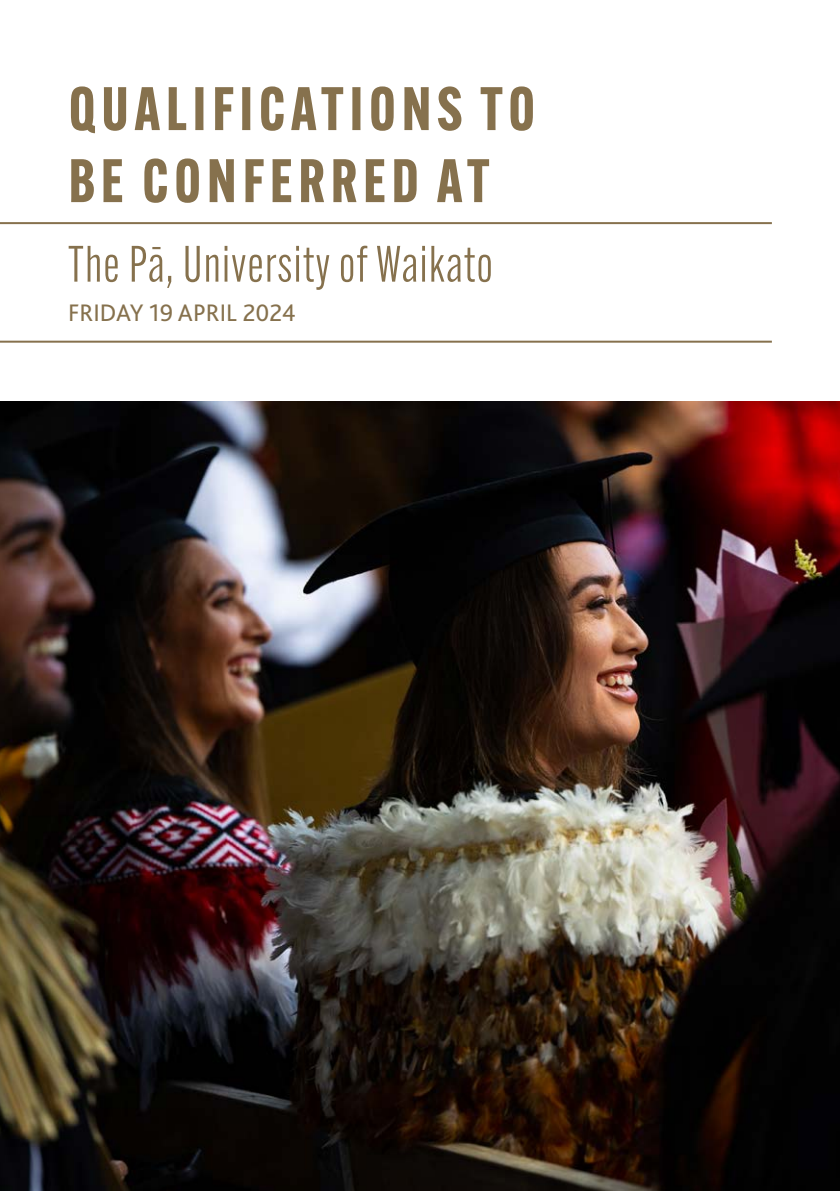
<style>
.page{position:relative;width:840px;height:1191px;background:#fff}
.page>*{position:absolute;margin:0;border:0;box-sizing:border-box;transform-origin:0 0}
.t1{font:700 60px/72px "Alternate Gothic Cond ATF";letter-spacing:.1em;color:#86714d}
.t2{font:50px "Alternate Gothic Cond ATF";letter-spacing:.03em;color:#86714d}
.t3{font:25px "Bliss Pro";color:#86714d}
</style>
<div class="page">
<img style="left:0;top:402px;width:839px;height:789px">
<hr style="left:0;top:222px;width:771px;height:2px;background:#86714d">
<hr style="left:0;top:341px;width:771px;height:2px;background:#86714d">
<h1 class="t1" style="left:69px;top:72px;width:467px">QUALIFICATIONS TO<br>BE CONFERRED AT</h1>
<h1 class="t2" style="left:68px;top:234px;width:426px">The Pā, University of Waikato</h1>
<h1 class="t3" style="left:68px;top:297px;width:229px">FRIDAY 19 APRIL 2024</h1>
</div>
